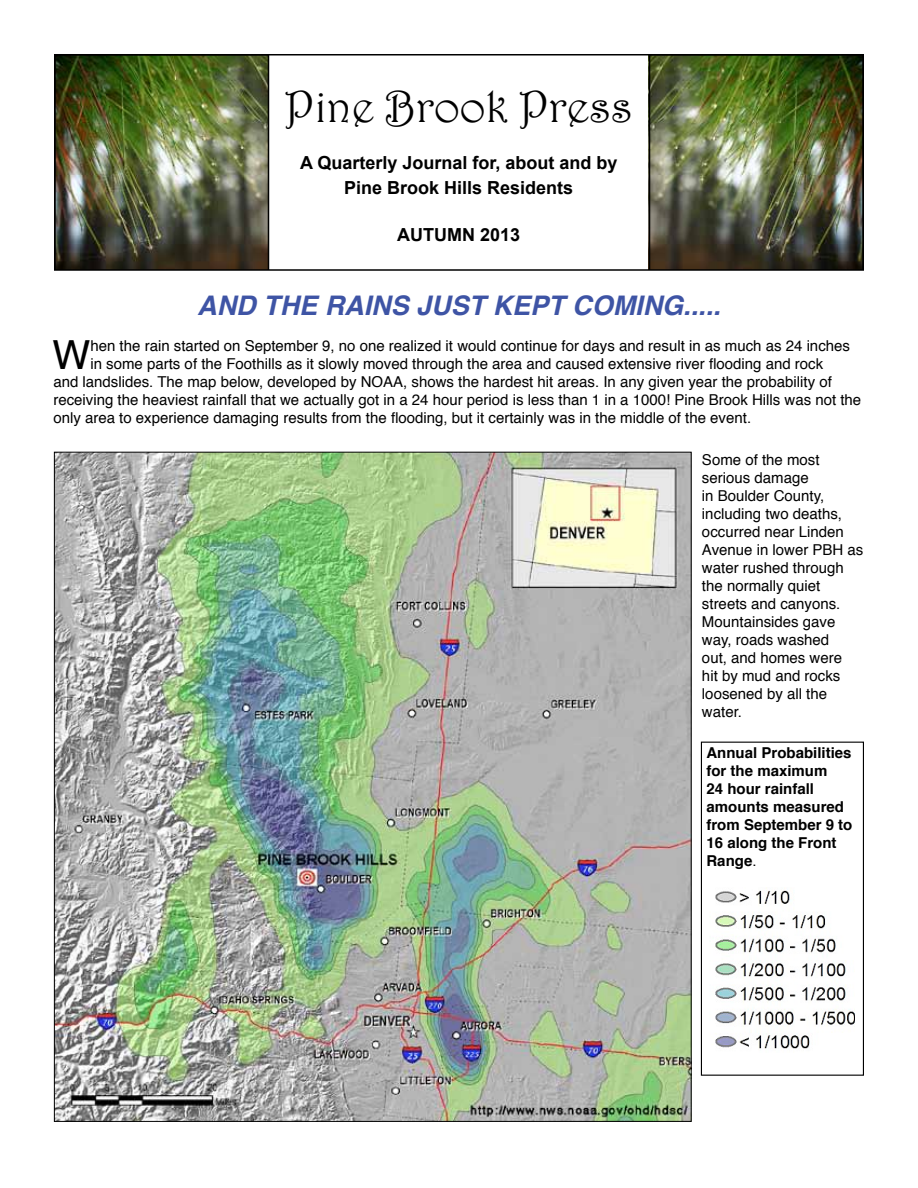
<style>
.page{position:relative;width:918px;height:1188px;background:#fff}
.page>*{position:absolute;margin:0;border:0;box-sizing:border-box;transform-origin:0 0}
.t1{font:45px "Harrington";color:#000}
.t2{font:40.05px "Helvetica";color:#000}
.t3{font:italic 700 27px "Helvetica";color:#3e54a5}
.t4{font:700 18px/25.2px "Arial";color:#000;text-align:center}
.t5{font:15px/18px "Helvetica";color:#000}
.t6{font:700 15px/18px "Helvetica";color:#000}
.s1{font-weight:400}
</style>
<div class="page">
<div style="left:701px;top:742px;width:163px;height:334px;border:1px solid #000"></div>
<img style="left:648px;top:57px;width:213px;height:211px">
<img style="left:57px;top:57px;width:209px;height:211px">
<div style="left:54px;top:54px;width:810px;height:217px;border:2px solid #000"></div>
<div style="left:54px;top:54px;width:215px;height:217px;border:2px solid #000"></div>
<img style="left:56px;top:454px;width:634px;height:666px">
<img style="left:715px;top:887px;width:140px;height:162px">
<h1 class="t1" style="left:285px;top:80px;width:350px">Pine Brook Press</h1>
<p class="t4" style="left:300px;top:151px;width:319px">A Quarterly Journal for, about and by<br>Pine Brook Hills Residents</p>
<p class="t4" style="left:397px;top:223px;width:125px">AUTUMN 2013</p>
<h3 class="t3" style="left:197px;top:284px;width:525px">AND THE RAINS JUST KEPT COMING.....</h3>
<h2 class="t2" style="left:53px;top:325px;width:39px">W</h2>
<p class="t5" style="left:90px;top:338px;width:761px">hen the rain started on September 9, no one realized it would continue for days and result in as much as 24 inches</p>
<p class="t5" style="left:90px;top:356px;width:734px">in some parts of the Foothills as it slowly moved through the area and caused extensive river flooding and rock</p>
<p class="t5" style="left:53px;top:374px;width:780px">and landslides. The map below, developed by NOAA, shows the hardest hit areas. In any given year the probability of</p>
<p class="t5" style="left:53px;top:392px;width:809px">receiving the heaviest rainfall that we actually got in a 24 hour period is less than 1 in a 1000! Pine Brook Hills was not the</p>
<p class="t5" style="left:53px;top:410px;width:699px">only area to experience damaging results from the flooding, but it certainly was in the middle of the event.</p>
<p class="t5" style="left:702px;top:451px;width:163px">Some of the most serious damage<br>in Boulder County, including two deaths, occurred near Linden<br>Avenue in lower PBH as water rushed through the normally quiet streets and canyons.<br>Mountainsides gave way, roads washed<br>out, and homes were<br>hit by mud and rocks loosened by all the water.</p>
<p class="t6" style="left:706px;top:744px;width:147px">Annual Probabilities for the maximum<br>24 hour rainfall amounts measured from September 9 to<br>16 along the Front<br>Range<span class="s1">.</span></p>
</div>
